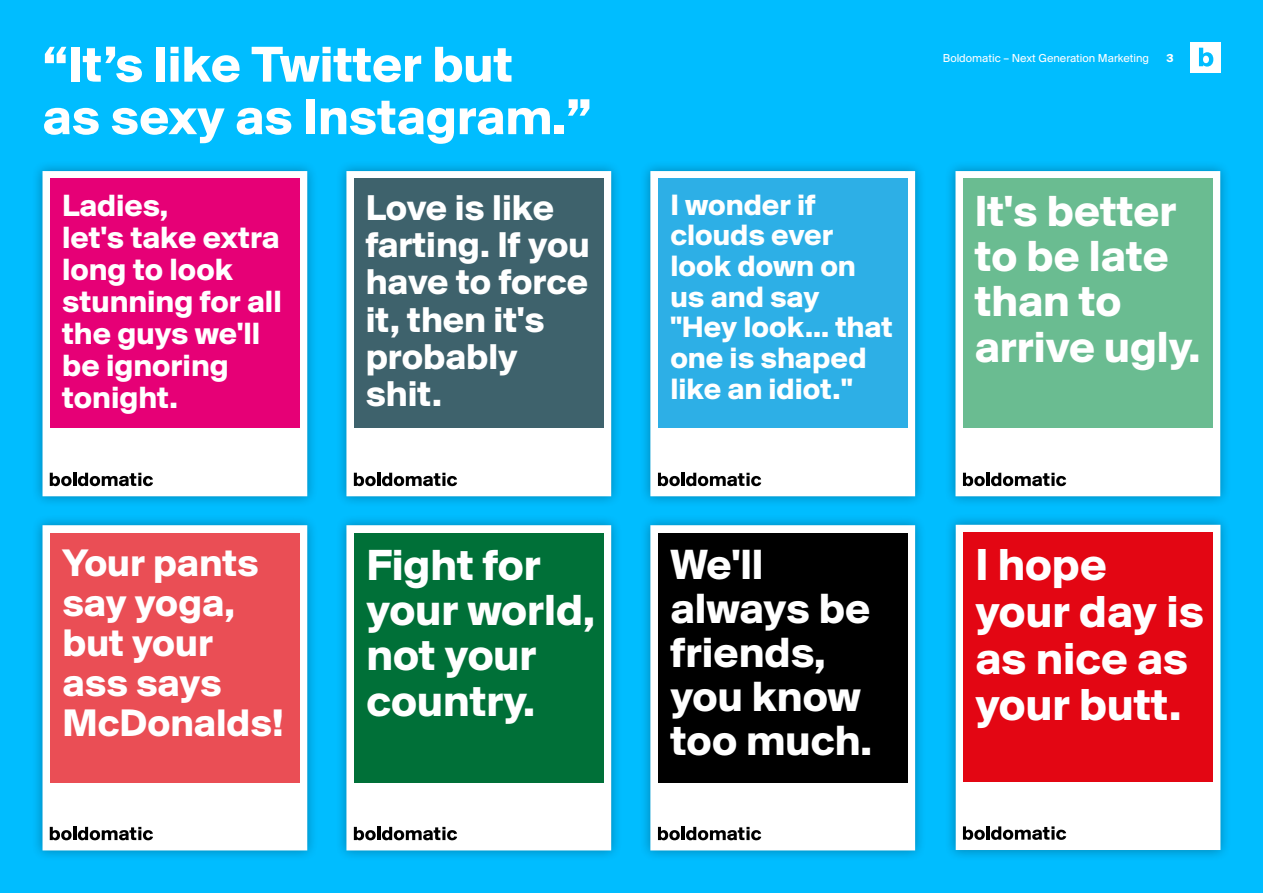
<style>
.page{position:relative;width:1263px;height:893px;background:#00bdff}
.page>*{position:absolute;margin:0;border:0;box-sizing:border-box;transform-origin:0 0}
.t1{font:700 52.5px/52.5px "Suisse BP Intl";color:#fff}
.t2{font:700 46.65px/46.7px "Suisse BP Intl";color:#fff}
.t3{font:700 45.3px/45.3px "Suisse BP Intl";color:#fff}
.t4{font:700 43.95px/44px "Suisse BP Intl";color:#fff}
.t5{font:700 40.05px/40px "Suisse BP Intl";color:#fff}
.t6{font:700 37.35px/37.3px "Suisse BP Intl";color:#fff}
.t7{font:700 31.95px/32px "Suisse BP Intl";color:#fff}
.t8{font:700 30.75px/30.8px "Suisse BP Intl";color:#fff}
.t9{font:12px "Suisse BP Intl";color:#fff}
.t10{font:700 12px "Suisse BP Intl";color:#fff}
</style>
<div class="page">
<div style="left:1190px;top:43px;width:30px;height:30px;background:#fff"></div>
<svg style="left:1199px;top:48px;width:14px;height:19px"></svg>
<div style="left:31px;top:159px;width:288px;height:348px;background:#000;opacity:.3"></div>
<div style="left:43px;top:171px;width:264px;height:325px;background:#fff"></div>
<svg style="left:50px;top:473px;width:103px;height:13px"></svg>
<div style="left:50px;top:179px;width:250px;height:249px;background:#e60076"></div>
<div style="left:335px;top:159px;width:288px;height:348px;background:#000;opacity:.3"></div>
<svg style="left:346px;top:171px;width:265px;height:325px;fill:#fff"></svg>
<svg style="left:354px;top:473px;width:103px;height:13px"></svg>
<div style="left:354px;top:179px;width:250px;height:249px;background:#3e626c"></div>
<div style="left:639px;top:159px;width:288px;height:348px;background:#000;opacity:.3"></div>
<div style="left:650px;top:171px;width:265px;height:325px;background:#fff"></div>
<svg style="left:658px;top:473px;width:103px;height:13px"></svg>
<div style="left:658px;top:179px;width:249px;height:249px;background:#2dafe6"></div>
<div style="left:944px;top:159px;width:288px;height:348px;background:#000;opacity:.3"></div>
<svg style="left:955px;top:171px;width:265px;height:325px;fill:#fff"></svg>
<svg style="left:963px;top:473px;width:103px;height:13px"></svg>
<div style="left:963px;top:179px;width:250px;height:249px;background:#6abc91"></div>
<div style="left:944px;top:513px;width:288px;height:348px;background:#000;opacity:.3"></div>
<div style="left:956px;top:525px;width:264px;height:325px;background:#fff"></div>
<svg style="left:963px;top:826px;width:22px;height:14px"></svg>
<hr style="left:986px;top:826px;width:3px;height:14px;background:#000">
<svg style="left:991px;top:826px;width:75px;height:14px"></svg>
<div style="left:963px;top:532px;width:250px;height:250px;background:#e30613"></div>
<div style="left:31px;top:513px;width:288px;height:348px;background:#000;opacity:.3"></div>
<div style="left:43px;top:525px;width:264px;height:325px;background:#fff"></div>
<svg style="left:50px;top:827px;width:103px;height:13px"></svg>
<div style="left:50px;top:533px;width:250px;height:249px;background:#ea4e55"></div>
<div style="left:335px;top:513px;width:288px;height:348px;background:#000;opacity:.3"></div>
<svg style="left:346px;top:525px;width:265px;height:325px;fill:#fff"></svg>
<svg style="left:354px;top:827px;width:103px;height:13px"></svg>
<div style="left:354px;top:533px;width:250px;height:249px;background:#007038"></div>
<div style="left:639px;top:513px;width:288px;height:348px;background:#000;opacity:.3"></div>
<div style="left:650px;top:525px;width:265px;height:325px;background:#fff"></div>
<svg style="left:658px;top:827px;width:103px;height:13px"></svg>
<div style="left:658px;top:533px;width:249px;height:249px;background:#000"></div>
<h1 class="t1" style="left:43px;top:37px;width:551px">“It’s like Twitter but<br>as sexy as Instagram.”</h1>
<p class="t9" style="left:943px;top:50px;width:208px">Boldomatic – Next Generation Marketing</p>
<p class="t10" style="left:1166px;top:50px;width:9px">3</p>
<p class="t7" style="left:62px;top:188px;width:221px">Ladies,<br>let's take extra long to look stunning for all the guys we'll be ignoring tonight.</p>
<p class="t6" style="left:366px;top:188px;width:226px">Love is like farting. If you have to force it, then it's probably shit.</p>
<p class="t8" style="left:670px;top:188px;width:224px">I wonder if clouds ever look down on us and say "Hey look... that one is shaped like an idiot."</p>
<h3 class="t3" style="left:975px;top:187px;width:227px">It's better to be late than to arrive ugly.</h3>
<h3 class="t5" style="left:63px;top:542px;width:222px">Your pants say yoga, but your ass says<br>McDonalds!</h3>
<h3 class="t3" style="left:366px;top:541px;width:230px">Fight for your world, not your country.</h3>
<h3 class="t4" style="left:670px;top:541px;width:203px">We'll always be friends, you know too much.</h3>
<h2 class="t2" style="left:975px;top:541px;width:230px">I hope your day is as nice as your butt.</h2>
</div>
